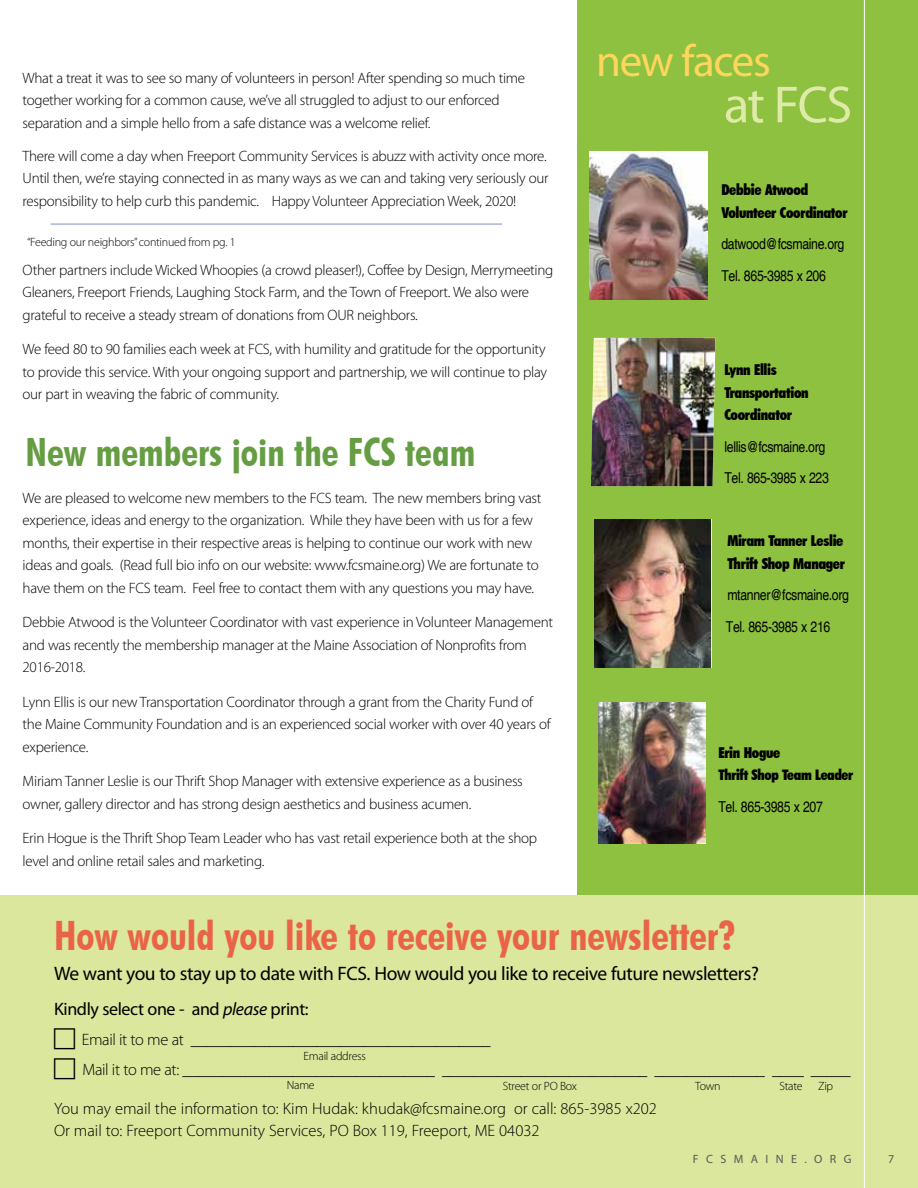
<style>
.page{position:relative;width:918px;height:1188px;background:#fff}
.page>*{position:absolute;margin:0;border:0;box-sizing:border-box;transform-origin:0 0}
.t1{font:52.5px "Myriad Pro";color:#dfeaa9}
.t2{font:45px "Myriad Pro";letter-spacing:-.03em;color:#fed65d}
.t3{font:700 condensed 40.5px "Futura BT";color:#ea6348}
.t4{font:700 condensed 39px "Futura BT";color:#659d42}
.t5{font:19.5px "Myriad Pro";letter-spacing:-.02em;color:#000}
.t6{font:18px "Myriad Pro";letter-spacing:-.02em;color:#000}
.t7{font:300 16.5px/30px "Myriad Pro";letter-spacing:-.02em;color:#000}
.t8{font:300 16.5px/22.5px "Myriad Pro";color:#000}
.t9{font:300 15px/22.5px "Myriad Pro";letter-spacing:-.02em;color:#000}
.t10{font:condensed 15px/31.5px "Helvetica";letter-spacing:-.02em;color:#000}
.t11{font:900 condensed 15px/22.5px "Futura BT";letter-spacing:-.02em;color:#000}
.t12{font:900 condensed 14.55px "Futura BT";letter-spacing:-.02em;color:#000}
.t13{font:300 12px "Myriad Pro";letter-spacing:-.02em;color:#000}
.t14{font:12px "Myriad Pro";letter-spacing:.62em;color:#58595b}
.s1{font-style:italic}
</style>
<div class="page">
<div style="left:577px;top:0;width:341px;height:985px;background:#8dc13f"></div>
<div style="left:0;top:896px;width:918px;height:292px;background:#dae79c"></div>
<hr style="left:864px;top:0;width:1px;height:1188px;background:#fff">
<img style="left:591px;top:338px;width:124px;height:148px">
<img style="left:589px;top:151px;width:118px;height:148px">
<img style="left:594px;top:520px;width:117px;height:148px">
<img style="left:598px;top:702px;width:108px;height:142px">
<hr style="left:51px;top:224px;width:451px;height:1px;background:#838ec4">
<p class="t9" style="left:23px;top:67px;width:504px">What a treat it was to see so many of volunteers in person! After spending so much time together working for a common cause, we’ve all struggled to adjust to our enforced separation and a simple hello from a safe distance was a welcome relief.</p>
<p class="t9" style="left:23px;top:145px;width:527px;text-align:justify">There will come a day when Freeport Community Services is abuzz with activity once more.<br>Until then, we’re staying connected in as many ways as we can and taking very seriously our responsibility to help curb this pandemic. Happy Volunteer Appreciation Week, 2020!</p>
<p class="t13" style="left:27px;top:236px;width:210px">“Feeding our neighbors” continued from pg. 1</p>
<p class="t9" style="left:23px;top:259px;width:532px">Other partners include Wicked Whoopies (a crowd pleaser!), Coffee by Design, Merrymeeting<br>Gleaners, Freeport Friends, Laughing Stock Farm, and the Town of Freeport. We also were grateful to receive a steady stream of donations from OUR neighbors.</p>
<p class="t9" style="left:23px;top:338px;width:526px;text-align:justify">We feed 80 to 90 families each week at FCS, with humility and gratitude for the opportunity to provide this service. With your ongoing support and partnership, we will continue to play our part in weaving the fabric of community.</p>
<h3 class="t4" style="left:25px;top:429px;width:451px">New members join the FCS team</h3>
<p class="t9" style="left:23px;top:487px;width:520px">We are pleased to welcome new members to the FCS team. The new members bring vast experience, ideas and energy to the organization. While they have been with us for a few months, their expertise in their respective areas is helping to continue our work with new ideas and goals. (Read full bio info on our website: www.fcsmaine.org) We are fortunate to have them on the FCS team. Feel free to contact them with any questions you may have.</p>
<p class="t9" style="left:23px;top:611px;width:532px">Debbie Atwood is the Volunteer Coordinator with vast experience in Volunteer Management and was recently the membership manager at the Maine Association of Nonprofits from<br>2016-2018.</p>
<p class="t9" style="left:23px;top:691px;width:530px">Lynn Ellis is our new Transportation Coordinator through a grant from the Charity Fund of the Maine Community Foundation and is an experienced social worker with over 40 years of experience.</p>
<p class="t9" style="left:23px;top:770px;width:502px">Miriam Tanner Leslie is our Thrift Shop Manager with extensive experience as a business owner, gallery director and has strong design aesthetics and business acumen.</p>
<p class="t9" style="left:23px;top:827px;width:516px">Erin Hogue is the Thrift Shop Team Leader who has vast retail experience both at the shop level and online retail sales and marketing.</p>
<h2 class="t2" style="left:596px;top:36px;width:176px">new faces</h2>
<h1 class="t1" style="left:724px;top:76px;width:130px">at FCS</h1>
<p class="t11" style="left:721px;top:178px;width:128px">Debbie Atwood<br>Volunteer Coordinator</p>
<p class="t10" style="left:721px;top:228px;width:125px">datwood@fcsmaine.org<br>Tel. 865-3985 x 206</p>
<p class="t11" style="left:724px;top:358px;width:86px">Lynn Ellis<br>Transportation<br>Coordinator</p>
<p class="t10" style="left:724px;top:431px;width:106px">lellis@fcsmaine.org<br>Tel. 865-3985 x 223</p>
<p class="t11" style="left:727px;top:529px;width:119px">Miram Tanner Leslie<br>Thrift Shop Manager</p>
<p class="t10" style="left:726px;top:579px;width:125px">mtanner@fcsmaine.org<br>Tel. 865-3985 x 216</p>
<p class="t11" style="left:718px;top:741px;width:63px">Erin Hogue</p>
<p class="t12" style="left:718px;top:766px;width:136px">Thrift Shop Team Leader</p>
<p class="t10" style="left:718px;top:791px;width:106px">Tel. 865-3985 x 207</p>
<h3 class="t3" style="left:54px;top:911px;width:683px">How would you like to receive your newsletter?</h3>
<h3 class="t5" style="left:54px;top:963px;width:706px">We want you to stay up to date with FCS. How would you like to receive future newsletters?</h3>
<p class="t6" style="left:54px;top:999px;width:256px">Kindly select one - and <span class="s1">please</span> print:</p>
<p class="t7" style="left:82px;top:1025px;width:770px">Email it to me at ______________________________________<br>Mail it to me at: ________________________________ __________________________ ______________ ____ _____</p>
<p class="t8" style="left:54px;top:1097px;width:604px">You may email the information to: Kim Hudak: khudak@fcsmaine.org or call: 865-3985 x202<br>Or mail to: Freeport Community Services, PO Box 119, Freeport, ME 04032</p>
<p class="t13" style="left:304px;top:1049px;width:64px">Email address</p>
<p class="t13" style="left:287px;top:1078px;width:29px">Name</p>
<p class="t13" style="left:503px;top:1079px;width:76px">Street or PO Box</p>
<p class="t13" style="left:695px;top:1079px;width:27px">Town</p>
<p class="t13" style="left:780px;top:1079px;width:25px">State</p>
<p class="t13" style="left:818px;top:1079px;width:17px">Zip</p>
<p class="t14" style="left:693px;top:1152px;width:160px">FCSMAINE.ORG</p>
<p class="t14" style="left:888px;top:1152px;width:8px">7</p>
</div>
